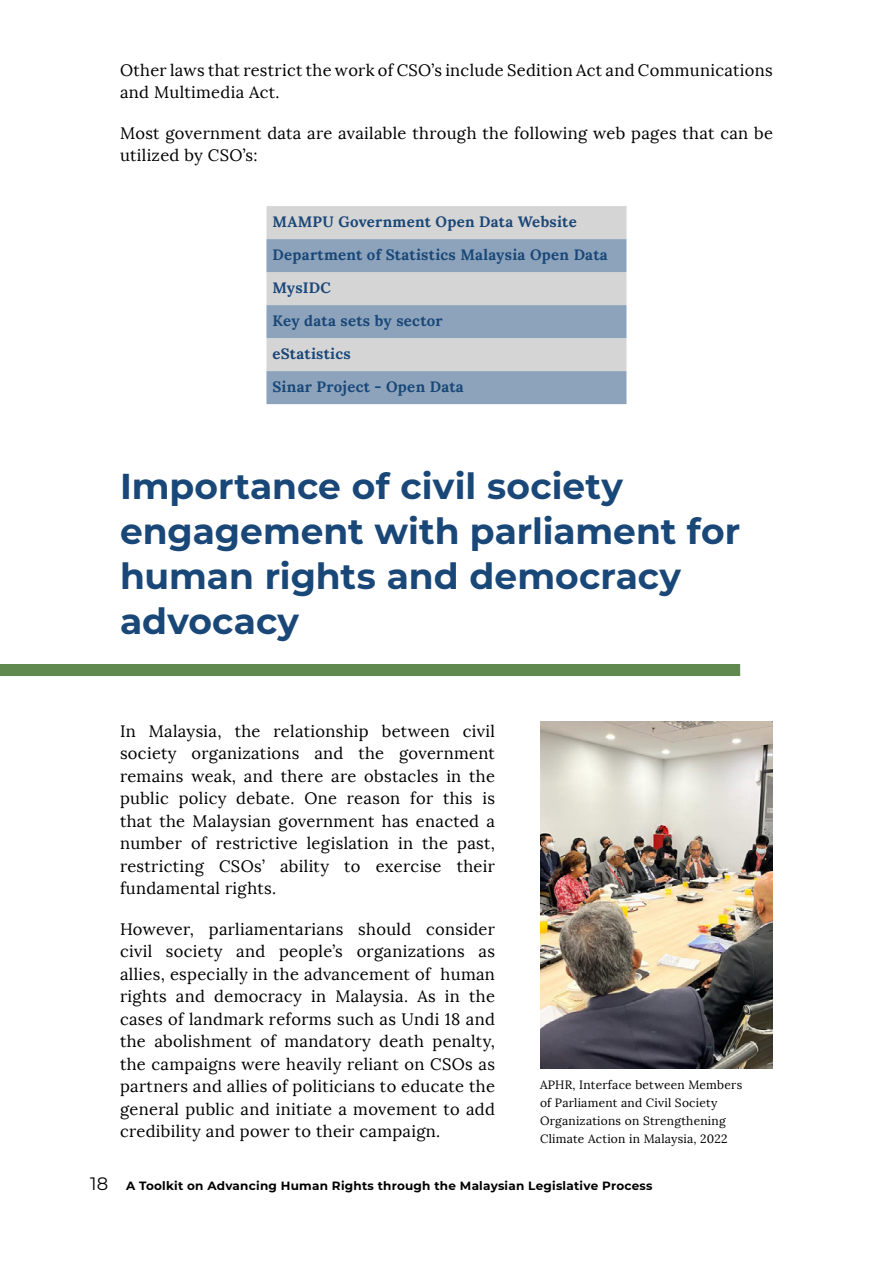
<style>
.page{position:relative;width:893px;height:1263px;background:#fff}
.page>*{position:absolute;margin:0;border:0;box-sizing:border-box;transform-origin:0 0}
.t1{font:700 36px/45px "Montserrat";color:#194778}
.t2{font:16.5px/22.5px "Lora";letter-spacing:.02em;color:#000}
.t3{font:700 15px "Lora";letter-spacing:.02em;color:#194778}
.t4{font:12px/18px "Lora";letter-spacing:.02em;color:#000}
.t5{font:700 12px "Montserrat";letter-spacing:.02em;color:#000}
.s1{font-weight:400;font-size:18px}
</style>
<div class="page">
<div style="left:266px;top:206px;width:360px;height:33px;background:#d6d5d5"></div>
<svg style="left:266px;top:239px;width:360px;height:165px;background:#a9b7c5"></svg>
<div style="left:0;top:664px;width:740px;height:12px;background:#5f894f"></div>
<img style="left:540px;top:721px;width:233px;height:348px">
<p class="t2" style="left:120px;top:59px;width:654px">Other laws that restrict the work of CSO’s include Sedition Act and Communications and Multimedia Act.</p>
<p class="t2" style="left:120px;top:122px;width:654px">Most government data are available through the following web pages that can be utilized by CSO’s:</p>
<p class="t3" style="left:272px;top:212px;width:306px">MAMPU Government Open Data Website</p>
<p class="t3" style="left:272px;top:245px;width:337px">Department of Statistics Malaysia Open Data</p>
<p class="t3" style="left:272px;top:278px;width:60px">MysIDC</p>
<p class="t3" style="left:272px;top:311px;width:172px">Key data sets by sector</p>
<p class="t3" style="left:272px;top:344px;width:80px">eStatistics</p>
<p class="t3" style="left:272px;top:377px;width:193px">Sinar Project - Open Data</p>
<h1 class="t1" style="left:120px;top:462px;width:622px">Importance of civil society engagement with parliament for human rights and democracy advocacy</h1>
<p class="t2" style="left:120px;top:720px;width:377px;text-align:justify">In Malaysia, the relationship between civil society organizations and the government remains weak, and there are obstacles in the public policy debate. One reason for this is that the Malaysian government has enacted a number of restrictive legislation in the past, restricting CSOs’ ability to exercise their fundamental rights.</p>
<p class="t2" style="left:120px;top:918px;width:377px;text-align:justify">However, parliamentarians should consider civil society and people’s organizations as allies, especially in the advancement of human rights and democracy in Malaysia. As in the cases of landmark reforms such as Undi 18 and the abolishment of mandatory death penalty, the campaigns were heavily reliant on CSOs as partners and allies of politicians to educate the general public and initiate a movement to add credibility and power to their campaign.</p>
<p class="t4" style="left:540px;top:1076px;width:204px">APHR, Interface between Members of Parliament and Civil Society<br>Organizations on Strengthening<br>Climate Action in Malaysia, 2022</p>
<p class="t5" style="left:90px;top:1177px;width:564px"><span class="s1">18</span> A Toolkit on Advancing Human Rights through the Malaysian Legislative Process</p>
</div>
